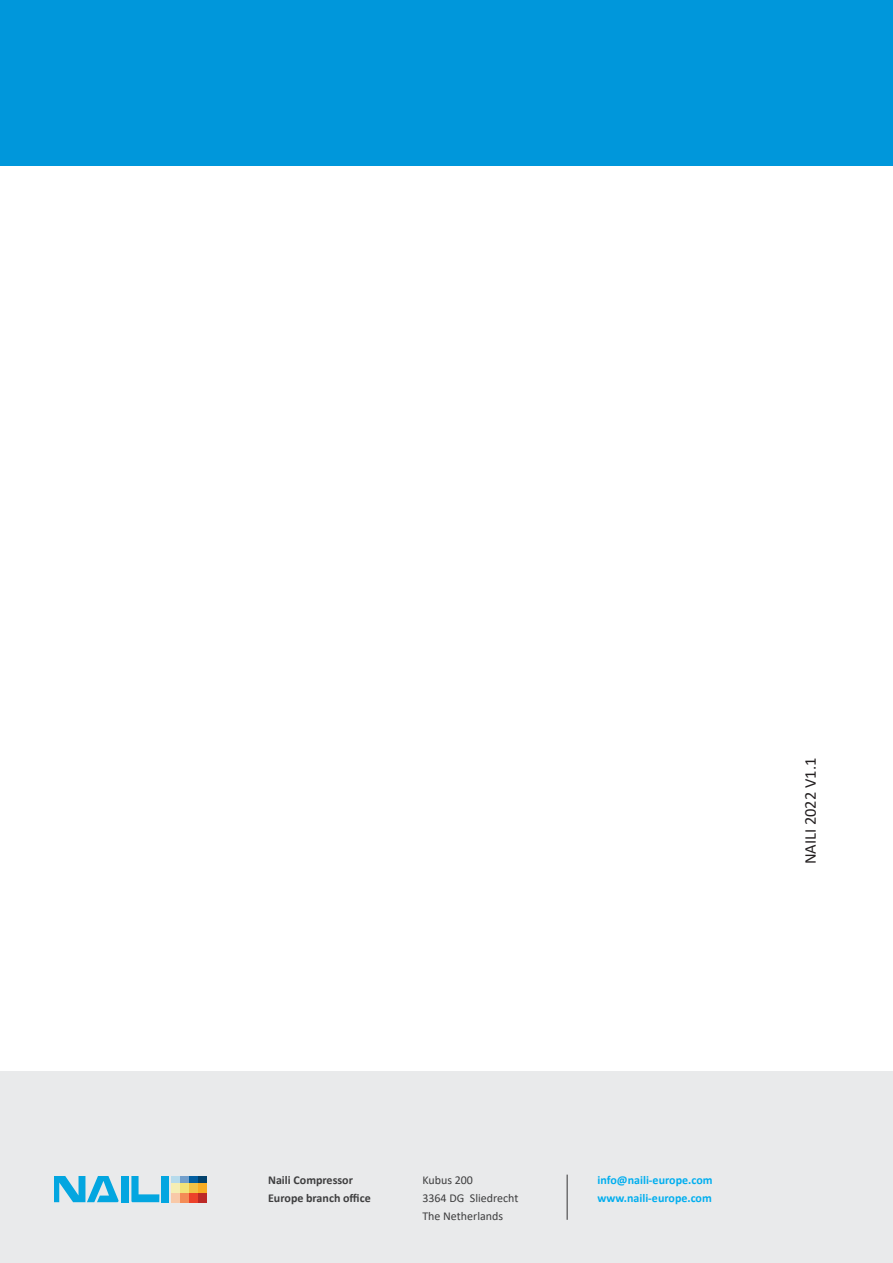
<style>
.page{position:relative;width:893px;height:1263px;background:#fff}
.page>*{position:absolute;margin:0;border:0;box-sizing:border-box;transform-origin:0 0}
.t1{font:16.5px "Calibri";color:#231f20}
.t2{font:700 12px/18px "Calibri";color:#00aeef}
.t3{font:12px/18px "Calibri";color:#3e3e3f}
.t4{font:700 12px/18px "Calibri";color:#3e3e3f}
</style>
<div class="page">
<div style="left:0;top:0;width:893px;height:166px;background:#0097db"></div>
<div style="left:0;top:1071px;width:893px;height:192px;background:#e9eaeb"></div>
<div style="left:171px;top:1176px;width:9px;height:8px;background:#b6dbec"></div>
<div style="left:180px;top:1176px;width:10px;height:8px;background:#729fcc"></div>
<div style="left:190px;top:1176px;width:9px;height:8px;background:#035fa1"></div>
<div style="left:199px;top:1176px;width:8px;height:8px;background:#03426c"></div>
<div style="left:171px;top:1184px;width:9px;height:9px;background:#f5eeb4"></div>
<div style="left:180px;top:1184px;width:10px;height:9px;background:#f2e379"></div>
<div style="left:190px;top:1184px;width:9px;height:9px;background:#f1c246"></div>
<div style="left:199px;top:1184px;width:8px;height:9px;background:#f7ad24"></div>
<div style="left:171px;top:1193px;width:9px;height:9px;background:#f8c9a8"></div>
<div style="left:180px;top:1193px;width:10px;height:9px;background:#f48c56"></div>
<div style="left:190px;top:1193px;width:9px;height:9px;background:#ec412a"></div>
<div style="left:199px;top:1193px;width:8px;height:9px;background:#bc2926"></div>
<div style="left:162px;top:1176px;width:7px;height:26px;background:#03a6e0"></div>
<div style="left:122px;top:1176px;width:7px;height:26px;background:#03a6e0"></div>
<svg style="left:131px;top:1176px;width:28px;height:26px"></svg>
<svg style="left:54px;top:1176px;width:65px;height:26px"></svg>
<hr style="left:567px;top:1174px;width:1px;height:46px;background:#3e3e3f">
<h1 class="t1" style="left:799px;top:864px;width:108px;rotate:-90deg">NAILI 2022 V1.1</h1>
<p class="t4" style="left:268px;top:1170px;width:104px">Naili Compressor<br>Europe branch office</p>
<p class="t3" style="left:422px;top:1170px;width:97px">Kubus 200<br>3364 DG Sliedrecht<br>The Netherlands</p>
<p class="t2" style="left:598px;top:1170px;width:116px">info@naili-europe.com www.naili-europe.com</p>
</div>
